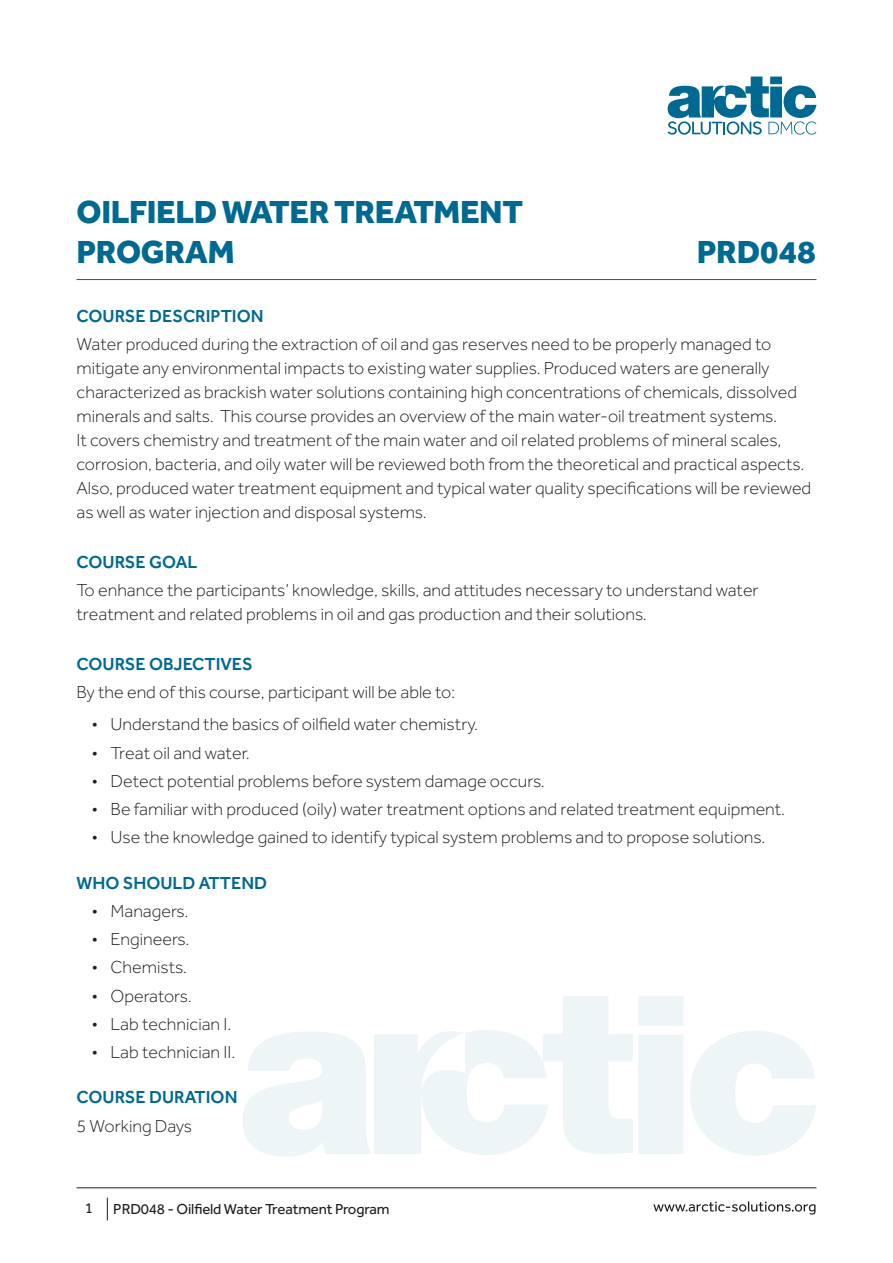
<style>
.page{position:relative;width:893px;height:1263px;background:#fff}
.page>*{position:absolute;margin:0;border:0;box-sizing:border-box;transform-origin:0 0}
.Title_-_Course_Outli{font:800 33px/39.6px "Effra";letter-spacing:-.01em;color:#006991}
.Code_-_Course_Outlin{font:800 33px "Effra";letter-spacing:-.01em;color:#006991}
.Normal_-_Course_Outl{font:300 18px/24px "Effra";color:#231f20}
.Heading_-_Course_Out{font:500 18px "Effra";color:#006991}
.t1{font:15px "Effra";letter-spacing:-.01em;color:#231f20}
</style>
<div class="page">
<hr style="left:77px;top:1187px;width:739px;height:1px;background:#231f20">
<svg style="left:653px;top:1201px;width:162px;height:13px"></svg>
<svg style="left:107px;top:1198px;width:1px;height:22px"></svg>
<svg style="left:668px;top:77px;width:148px;height:58px"></svg>
<svg style="left:690px;top:1031px;width:126px;height:125px"></svg>
<svg style="left:243px;top:996px;width:440px;height:161px"></svg>
<hr style="left:77px;top:279px;width:739px;height:1px;background:#006991">
<p class="Title_-_Course_Outli" style="left:77px;top:191px;width:448px">OILFIELD WATER TREATMENT<br>PROGRAM</p>
<p class="Code_-_Course_Outlin" style="left:697px;top:231px;width:121px">PRD048</p>
<p class="Heading_-_Course_Out" style="left:77px;top:305px;width:189px">COURSE DESCRIPTION</p>
<p class="Normal_-_Course_Outl" style="left:77px;top:332px;width:736px">Water produced during the extraction of oil and gas reserves need to be properly managed to mitigate any environmental impacts to existing water supplies. Produced waters are generally characterized as brackish water solutions containing high concentrations of chemicals, dissolved minerals and salts. This course provides an overview of the main water-oil treatment systems.<br>It covers chemistry and treatment of the main water and oil related problems of mineral scales, corrosion, bacteria, and oily water will be reviewed both from the theoretical and practical aspects.<br>Also, produced water treatment equipment and typical water quality specifications will be reviewed as well as water injection and disposal systems.</p>
<p class="Heading_-_Course_Out" style="left:77px;top:551px;width:122px">COURSE GOAL</p>
<p class="Normal_-_Course_Outl" style="left:77px;top:578px;width:684px">To enhance the participants’ knowledge, skills, and attitudes necessary to understand water treatment and related problems in oil and gas production and their solutions.</p>
<p class="Heading_-_Course_Out" style="left:77px;top:653px;width:178px">COURSE OBJECTIVES</p>
<p class="Normal_-_Course_Outl" style="left:77px;top:680px;width:380px">By the end of this course, participant will be able to:</p>
<p class="Normal_-_Course_Outl" style="left:92px;top:712px;width:388px">• Understand the basics of oilfield water chemistry.</p>
<p class="Normal_-_Course_Outl" style="left:92px;top:740px;width:159px">• Treat oil and water.</p>
<p class="Normal_-_Course_Outl" style="left:92px;top:769px;width:455px">• Detect potential problems before system damage occurs.</p>
<p class="Normal_-_Course_Outl" style="left:92px;top:797px;width:695px">• Be familiar with produced (oily) water treatment options and related treatment equipment.</p>
<p class="Normal_-_Course_Outl" style="left:92px;top:825px;width:675px">• Use the knowledge gained to identify typical system problems and to propose solutions.</p>
<p class="Heading_-_Course_Out" style="left:77px;top:872px;width:192px">WHO SHOULD ATTEND</p>
<p class="Normal_-_Course_Outl" style="left:92px;top:899px;width:98px">• Managers.</p>
<p class="Normal_-_Course_Outl" style="left:92px;top:927px;width:99px">• Engineers.</p>
<p class="Normal_-_Course_Outl" style="left:92px;top:955px;width:97px">• Chemists.</p>
<p class="Normal_-_Course_Outl" style="left:92px;top:983px;width:102px">• Operators.</p>
<p class="Normal_-_Course_Outl" style="left:92px;top:1012px;width:141px">• Lab technician I.</p>
<p class="Normal_-_Course_Outl" style="left:92px;top:1040px;width:145px">• Lab technician II.</p>
<p class="Heading_-_Course_Out" style="left:77px;top:1086px;width:162px">COURSE DURATION</p>
<p class="Normal_-_Course_Outl" style="left:77px;top:1113px;width:117px">5 Working Days</p>
<p class="t1" style="left:85px;top:1199px;width:10px">1</p>
<p class="t1" style="left:113px;top:1200px;width:260px">PRD048 - Oilfiel Wate TreatmentProgra</p>
</div>
